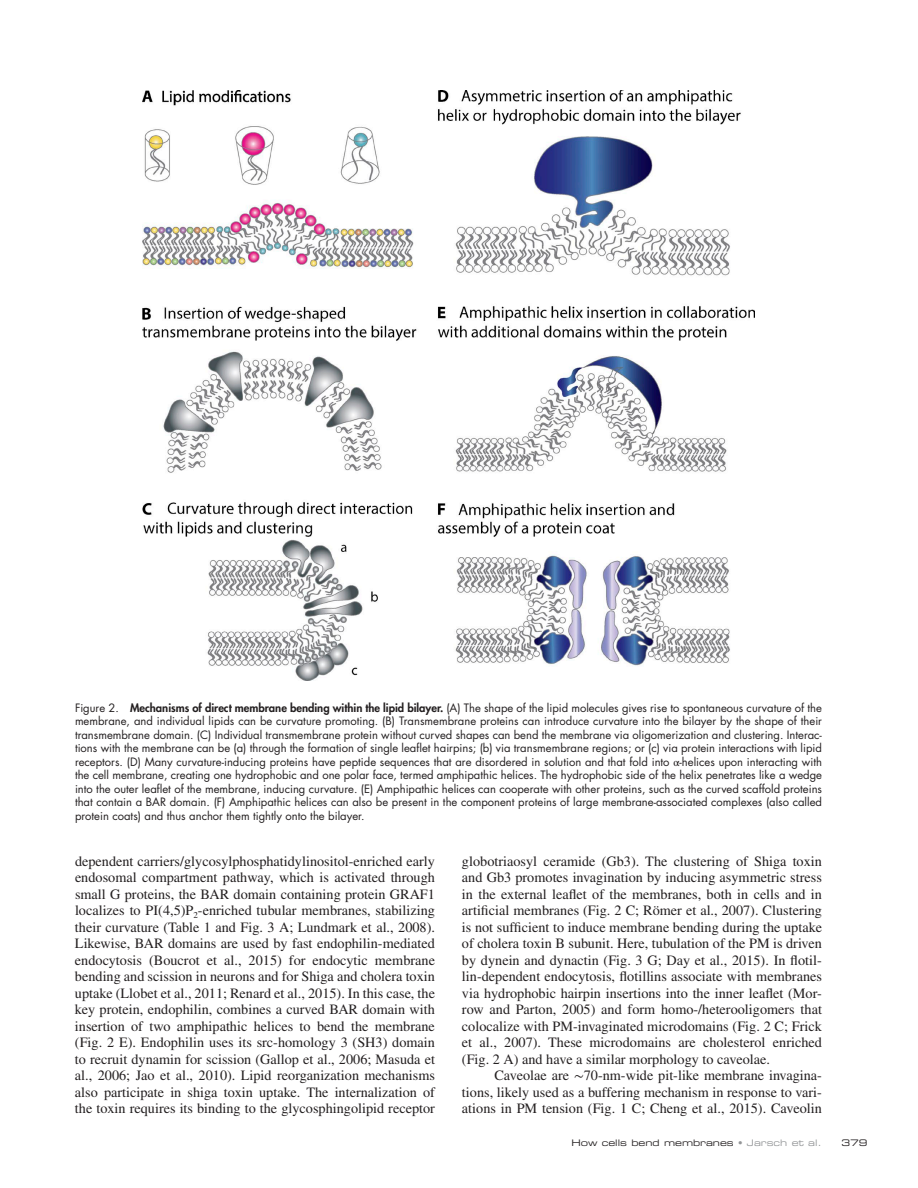
<style>
.page{position:relative;width:918px;height:1188px;background:#fff}
.page>*{position:absolute;margin:0;border:0;box-sizing:border-box;transform-origin:0 0}
.t1{font:14.25px/16.5px "Times LT Std";color:#231f20;text-align:justify}
.t2{font:11.25px/13.5px "Futura Std";color:#231f20;text-align:justify}
.t3{font:9px "Eurostile LT Std Ex 2";color:#231f20}
.s1{font-weight:800}
.s2{font-family:"STIX General"}
.s3{color:#949698}
</style>
<div class="page">
<img style="left:143px;top:90px;width:611px;height:590px">
<p class="t2" style="left:75px;top:701px;width:749px">Figure 2. <span class="s1">Mechanisms of direct membrane bending within the lipid bilayer.</span> (A) The shape of the lipid molecules gives rise to spontaneous curvature of the membrane, and individual lipids can be curvature promoting. (B) Transmembrane proteins can introduce curvature into the bilayer by the shape of their transmembrane domain. (C) Individual transmembrane protein without curved shapes can bend the membrane via oligomerization and clustering. Interac&shy;tions with the membrane can be (a) through the formation of single leaflet hairpins; (b) via transmembrane regions; or (c) via protein interactions with lipid receptors. (D) Many curvature-inducing proteins have peptide sequences that are disordered in solution and that fold into <span class="s2">α</span>-helices upon interacting with the cell membrane, creating one hydrophobic and one polar face, termed amphipathic helices. The hydrophobic side of the helix penetrates like a wedge into the outer leaflet of the membrane, inducing curvature. (E) Amphipathic helices can cooperate with other proteins, such as the curved scaffold proteins that contain a BAR domain. (F) Amphipathic helices can also be present in the component proteins of large membrane-associated complexes (also called protein coats) and thus anchor them tightly onto the bilayer.</p>
<p class="t1" style="left:75px;top:852px;width:362px">dependent carriers/glycosylphosphatidylinositol-enriched early endosomal compartment pathway, which is activated through small G proteins, the BAR domain containing protein GRAF1 localizes to PI(4,5)P<sub>2</sub>-enriched tubular membranes, stabilizing their curvature (Table 1 and Fig. 3 A; Lundmark et al., 2008).<br>Likewise, BAR domains are used by fast endophilin-mediated endocytosis (Boucrot et al., 2015) for endocytic membrane bending and scission in neurons and for Shiga and cholera toxin uptake (Llobet et al., 2011; Renard et al., 2015). In this case, the key protein, endophilin, combines a curved BAR domain with insertion of two amphipathic helices to bend the membrane (Fig. 2 E). Endophilin uses its src-homology 3 (SH3) domain to recruit dynamin for scission (Gallop et al., 2006; Masuda et al., 2006; Jao et al., 2010). Lipid reorganization mechanisms also participate in shiga toxin uptake. The internalization of the toxin requires its binding to the glycosphingolipid receptor</p>
<p class="t1" style="left:462px;top:852px;width:362px">globotriaosyl ceramide (Gb3). The clustering of Shiga toxin and Gb3 promotes invagination by inducing asymmetric stress in the external leaflet of the membranes, both in cells and in artificial membranes (Fig. 2 C; Römer et al., 2007). Clustering is not sufficient to induce membrane bending during the uptake of cholera toxin B subunit. Here, tubulation of the PM is driven by dynein and dynactin (Fig. 3 G; Day et al., 2015). In flotil&shy;lin-dependent endocytosis, flotillins associate with membranes via hydrophobic hairpin insertions into the inner leaflet (Mor&shy;row and Parton, 2005) and form homo-/heterooligomers that colocalize with PM-invaginated microdomains (Fig. 2 C; Frick et al., 2007). These microdomains are cholesterol enriched (Fig. 2 A) and have a similar morphology to caveolae.</p>
<p class="t1" style="left:462px;top:1067px;width:362px;text-indent:32px">Caveolae are <span class="s2">∼</span>70-nm-wide pit-like membrane invagina&shy;tions, likely used as a buffering mechanism in response to vari&shy;ations in PM tension (Fig. 1 C; Cheng et al., 2015). Caveolin</p>
<p class="t3" style="left:571px;top:1136px;width:252px">How cells bend membranes <span class="s3">• Jarsch et al.</span></p>
<p class="t3" style="left:841px;top:1136px;width:28px">379</p>
</div>
